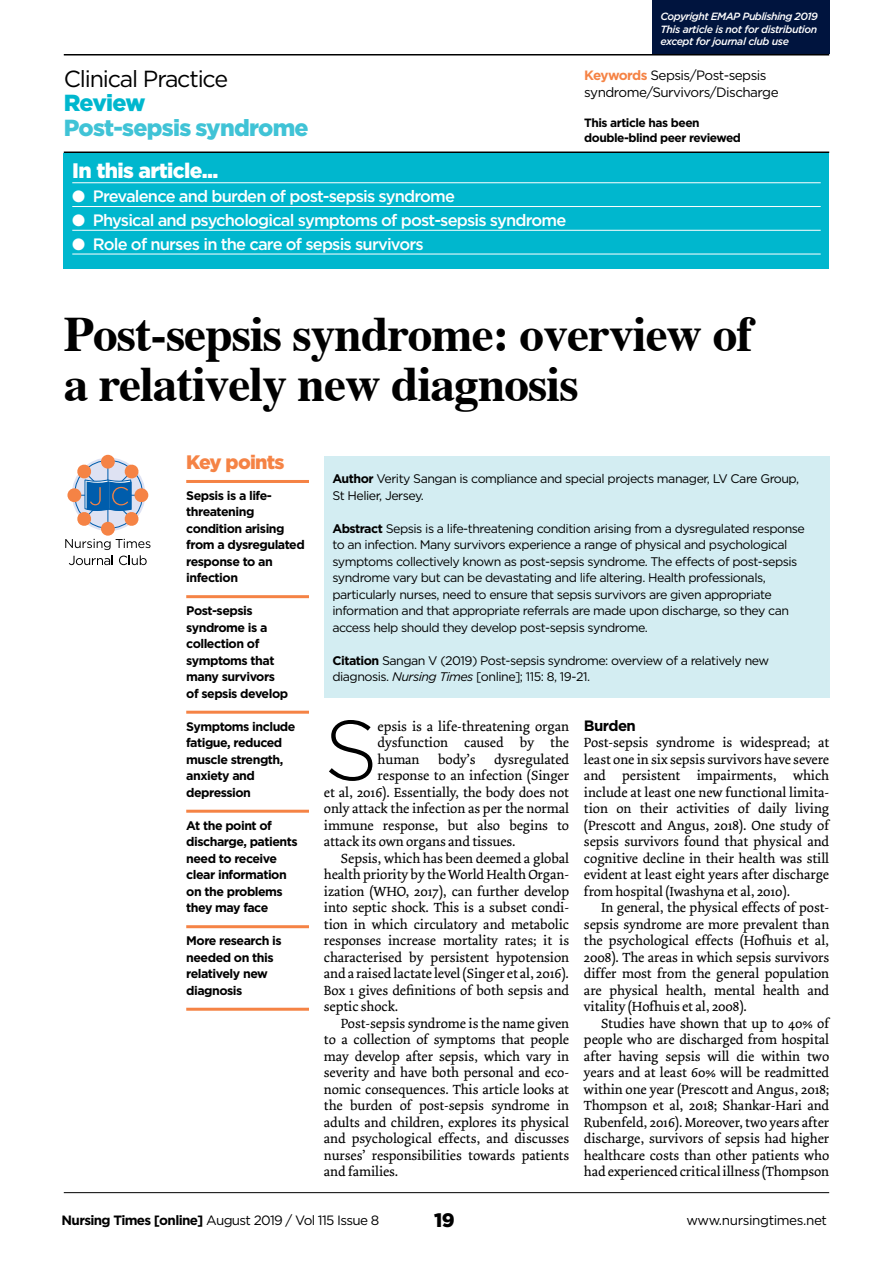
<style>
.page{position:relative;width:893px;height:1263px;background:#fff}
.page>*{position:absolute;margin:0;border:0;box-sizing:border-box;transform-origin:0 0}
.t1{font:300 84.6px "Gotham";color:#000}
.t2{font:700 49.5px/49.5px "Times";letter-spacing:-.02em;color:#000}
.t3{font:900 23.25px "Gotham";letter-spacing:-.03em;color:#40c3d6}
.t4{font:23.25px "Gotham";letter-spacing:-.05em;color:#000}
.t5{font:900 23.25px "Gotham";letter-spacing:-.04em;color:#00b7ce}
.t6{font:900 21px "Gotham";letter-spacing:-.03em;color:#fff}
.t7{font:900 19.5px "Gotham";letter-spacing:-.04em;color:#f58345}
.t8{font:900 19.5px "Gotham";color:#000}
.t9{font:500 16.5px "Gotham";letter-spacing:-.05em;color:#fff}
.t10{font:700 15px "Gotham";letter-spacing:-.04em;color:#000}
.t11{font:13.95px/16.5px "Dolly";letter-spacing:-.005em;color:#000;text-align:justify}
.t12{font:13.5px/16.5px "Gotham";letter-spacing:-.04em;color:#000}
.t13{font:12.45px/16.5px "Gotham";letter-spacing:-.04em;color:#000}
.t14{font:700 12.45px/16.5px "Gotham";letter-spacing:-.04em;color:#000}
.t15{font:700 12px/14.2px "Gotham";letter-spacing:-.04em;color:#000}
.t16{font:italic 500 10.5px/12.8px "Gotham";letter-spacing:-.04em;color:#fff;text-align:justify}
.s1{font-weight:700;color:#f58345}
.s2{font-weight:700}
.s3{font-style:italic}
</style>
<div class="page">
<div style="left:652px;top:0;width:177px;height:54px;background:#00143e"></div>
<hr style="left:64px;top:152px;width:765px;height:1px;background:#000">
<hr style="left:64px;top:54px;width:765px;height:2px;background:#000">
<hr style="left:64px;top:1192px;width:765px;height:1px;background:#000">
<hr style="left:186px;top:480px;width:123px;height:3px;background:#f58345">
<hr style="left:186px;top:595px;width:123px;height:3px;background:#f58345">
<hr style="left:186px;top:711px;width:123px;height:3px;background:#f58345">
<hr style="left:186px;top:810px;width:123px;height:3px;background:#f58345">
<hr style="left:186px;top:925px;width:123px;height:3px;background:#f58345">
<hr style="left:186px;top:1008px;width:123px;height:3px;background:#f58345">
<div style="left:324px;top:456px;width:505px;height:242px;background:#d3edf2"></div>
<div style="left:64px;top:153px;width:765px;height:115px;background:#00b7ce"></div>
<hr style="left:72px;top:182px;width:749px;height:1px;background:#fff">
<hr style="left:72px;top:206px;width:749px;height:1px;background:#fff">
<hr style="left:72px;top:230px;width:749px;height:1px;background:#fff">
<hr style="left:72px;top:254px;width:749px;height:1px;background:#fff">
<div style="left:101px;top:455px;width:14px;height:14px;background:#f58345;border-radius:50%"></div>
<div style="left:101px;top:522px;width:14px;height:14px;background:#f58345;border-radius:50%"></div>
<div style="left:67px;top:488px;width:14px;height:14px;background:#f58345;border-radius:50%"></div>
<div style="left:134px;top:488px;width:14px;height:14px;background:#f58345;border-radius:50%"></div>
<svg style="left:74px;top:460px;width:69px;height:69px"></svg>
<svg style="left:65px;top:539px;width:85px;height:26px"></svg>
<h3 class="t4" style="left:64px;top:64px;width:166px">Clinical Practice</h3>
<h3 class="t5" style="left:64px;top:87px;width:83px">Review</h3>
<h3 class="t3" style="left:64px;top:112px;width:246px">Post-sepsis syndrome</h3>
<h3 class="t6" style="left:72px;top:156px;width:148px">In this article...</h3>
<p class="t9" style="left:72px;top:185px;width:384px">● Prevalence and burden of post-sepsis syndrome</p>
<p class="t9" style="left:72px;top:209px;width:496px">● Physical and psychological symptoms of post-sepsis syndrome</p>
<p class="t9" style="left:72px;top:233px;width:353px">● Role of nurses in the care of sepsis survivors</p>
<p class="t16" style="left:660px;top:10px;width:159px">Copyright EMAP Publishing 2019<br>This article is not for distribution except for journal club use</p>
<p class="t12" style="left:584px;top:67px;width:196px"><span class="s1">Keywords</span> Sepsis/Post-sepsis syndrome/Survivors/Discharge</p>
<p class="t15" style="left:584px;top:116px;width:158px">This article has been double-blind peer reviewed</p>
<h2 class="t2" style="left:64px;top:304px;width:691px">Post-sepsis syndrome: overview of a relatively new diagnosis</h2>
<h3 class="t7" style="left:186px;top:449px;width:100px">Key points</h3>
<p class="t14" style="left:186px;top:487px;width:120px">Sepsis is a life&shy;threatening condition arising from a dysregulated response to an infection</p>
<p class="t14" style="left:186px;top:602px;width:103px">Post-sepsis syndrome is a collection of symptoms that many survivors of sepsis develop</p>
<p class="t14" style="left:186px;top:718px;width:111px">Symptoms include fatigue, reduced muscle strength, anxiety and depression</p>
<p class="t14" style="left:186px;top:817px;width:113px">At the point of discharge, patients need to receive clear information on the problems they may face</p>
<p class="t14" style="left:186px;top:932px;width:97px">More research is needed on this relatively new diagnosis</p>
<p class="t13" style="left:332px;top:470px;width:468px"><span class="s2">Author</span> Verity Sangan is compliance and special projects manager, LV Care Group,<br>St Helier, Jersey.</p>
<p class="t13" style="left:332px;top:520px;width:474px"><span class="s2">Abstract</span> Sepsis is a life-threatening condition arising from a dysregulated response to an infection. Many survivors experience a range of physical and psychological symptoms collectively known as post-sepsis syndrome. The effects of post-sepsis syndrome vary but can be devastating and life altering. Health professionals, particularly nurses, need to ensure that sepsis survivors are given appropriate information and that appropriate referrals are made upon discharge, so they can access help should they develop post-sepsis syndrome.</p>
<p class="t13" style="left:332px;top:652px;width:438px"><span class="s2">Citation</span> Sangan V (2019) Post-sepsis syndrome: overview of a relatively new diagnosis. <span class="s3">Nursing Times</span> [online]; 115: 8, 19-21.</p>
<h1 class="t1" style="left:324px;top:697px;width:56px">S</h1>
<p class="t11" style="left:378px;top:718px;width:193px">epsis is a life-threatening organ dysfunction caused by the human</p>
<p class="t11" style="left:438px;top:751px;width:39px">body’s</p>
<p class="t11" style="left:494px;top:751px;width:77px">dysregulated</p>
<p class="t11" style="left:378px;top:767px;width:193px">response to an infection (Singer</p>
<p class="t11" style="left:324px;top:784px;width:247px">et al, 2016). Essentially, the body does not</p>
<p class="t11" style="left:324px;top:800px;width:247px">only attack the infection as per the normal</p>
<p class="t11" style="left:324px;top:817px;width:247px">immune response, but also begins to</p>
<p class="t11" style="left:324px;top:833px;width:193px">attack its own organs and tissues.</p>
<p class="t11" style="left:341px;top:850px;width:230px">Sepsis, which has been deemed a global</p>
<p class="t11" style="left:324px;top:866px;width:247px">health priority by the World Health Organ-</p>
<p class="t11" style="left:324px;top:883px;width:247px">ization (WHO, 2017), can further develop</p>
<p class="t11" style="left:324px;top:899px;width:247px">into septic shock. This is a subset condi-</p>
<p class="t11" style="left:324px;top:916px;width:247px">tion in which circulatory and metabolic</p>
<p class="t11" style="left:324px;top:932px;width:247px">responses increase mortality rates; it is</p>
<p class="t11" style="left:324px;top:949px;width:247px">characterised by persistent hypotension</p>
<p class="t11" style="left:324px;top:965px;width:247px">and a raised lactate level (Singer et al, 2016).</p>
<p class="t11" style="left:324px;top:982px;width:247px">Box 1 gives definitions of both sepsis and</p>
<p class="t11" style="left:324px;top:998px;width:76px">septic shock.</p>
<p class="t11" style="left:341px;top:1015px;width:230px">Post-sepsis syndrome is the name given</p>
<p class="t11" style="left:324px;top:1031px;width:247px">to a collection of symptoms that people</p>
<p class="t11" style="left:324px;top:1048px;width:247px">may develop after sepsis, which vary in</p>
<p class="t11" style="left:324px;top:1064px;width:247px">severity and have both personal and eco-</p>
<p class="t11" style="left:324px;top:1081px;width:247px">nomic consequences. This article looks at</p>
<p class="t11" style="left:324px;top:1097px;width:247px">the burden of post-sepsis syndrome in</p>
<p class="t11" style="left:324px;top:1114px;width:247px">adults and children, explores its physical</p>
<p class="t11" style="left:324px;top:1130px;width:247px">and psychological effects, and discusses</p>
<p class="t11" style="left:324px;top:1147px;width:247px">nurses’ responsibilities towards patients</p>
<p class="t11" style="left:324px;top:1163px;width:76px">and families.</p>
<p class="t10" style="left:584px;top:715px;width:53px">Burden</p>
<p class="t11" style="left:584px;top:734px;width:247px">Post-sepsis syndrome is widespread; at least one in six sepsis survivors have severe and persistent impairments, which include at least one new functional limita&shy;tion on their activities of daily living (Prescott and Angus, 2018). One study of sepsis survivors found that physical and cognitive decline in their health was still evident at least eight years after discharge from hospital (Iwashyna et al, 2010).</p>
<p class="t11" style="left:584px;top:899px;width:247px;text-indent:17px">In general, the physical effects of post&shy;sepsis syndrome are more prevalent than the psychological effects (Hofhuis et al, 2008). The areas in which sepsis survivors differ most from the general population are physical health, mental health and vitality (Hofhuis et al, 2008).</p>
<p class="t11" style="left:584px;top:1015px;width:247px;text-indent:17px">Studies have shown that up to 40% of people who are discharged from hospital after having sepsis will die within two years and at least 60% will be readmitted within one year (Prescott and Angus, 2018; Thompson et al, 2018; Shankar-Hari and Rubenfeld, 2016). Moreover, two years after discharge, survivors of sepsis had higher healthcare costs than other patients who had experienced critical illness (Thompson</p>
<p class="t12" style="left:62px;top:1212px;width:319px"><span class="s2">Nursing Times [online]</span> August 2019 / Vol 115 Issue 8</p>
<h3 class="t8" style="left:434px;top:1207px;width:22px">19</h3>
<p class="t12" style="left:686px;top:1212px;width:142px">www.nursingtimes.net</p>
</div>
